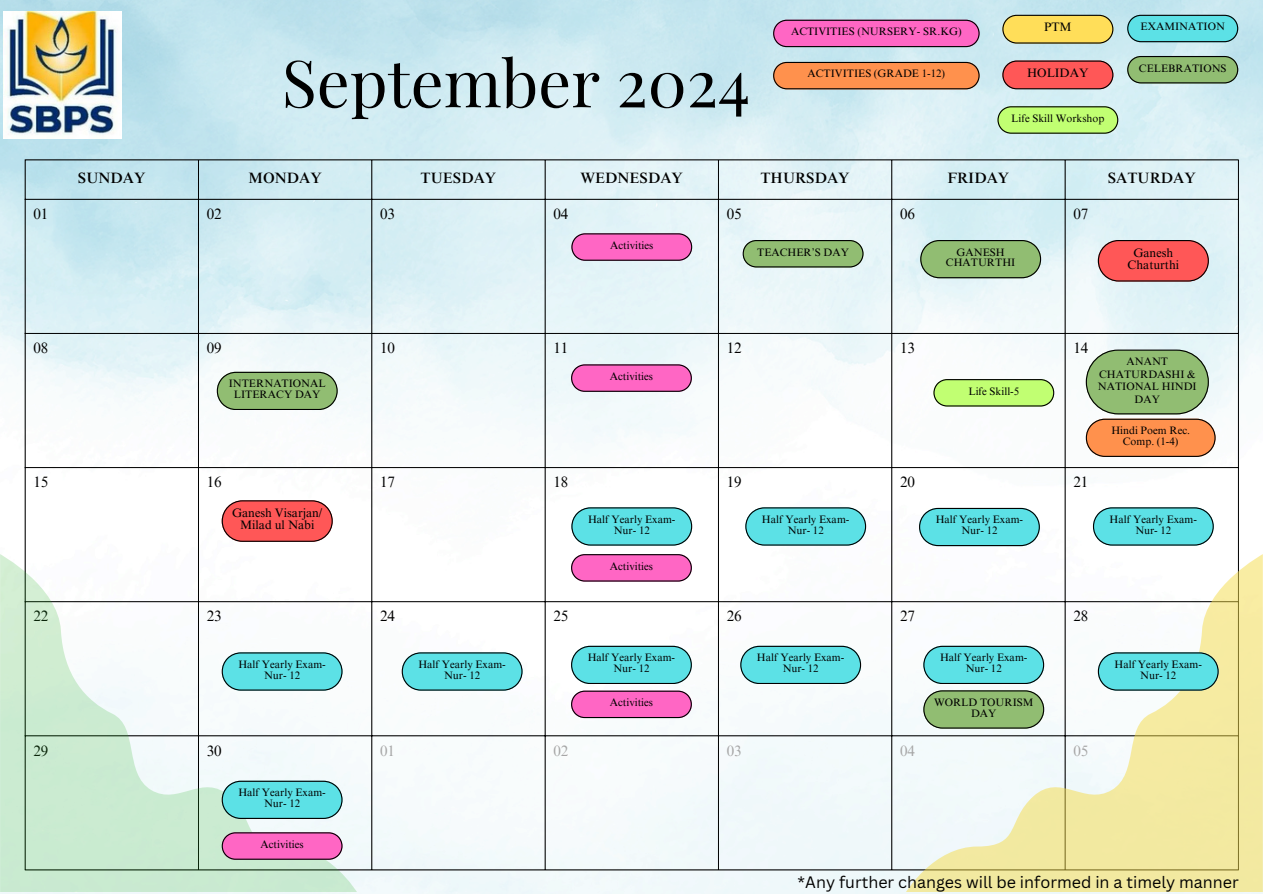
<style>
.page{position:relative;width:1263px;height:894px;background:#fff}
.page>*{position:absolute;margin:0;border:0;box-sizing:border-box;transform-origin:0 0}
.t1{font:65.1px "Playfair Display";color:#000}
.t2{font:16.05px "Canva Sans";color:#000}
.t3{font:15px "Times NRMT Pro";color:#000}
.t4{font:500 15px "Times NRMT Pro";color:#000}
.t5{font:15px "Times NRMT Pro";color:#a6a6a6}
.t6{font:12.3px/12.3px "Times NRMT Pro";color:#000;text-align:center}
.t7{font:10.8px/10.8px "Times NRMT Pro";color:#000;text-align:center}
</style>
<div class="page">
<img style="left:0;top:0;width:1263px;height:893px">
<hr style="left:25px;top:160px;width:1px;height:709px;background:#000">
<hr style="left:198px;top:160px;width:1px;height:709px;background:#000">
<hr style="left:371px;top:160px;width:1px;height:709px;background:#000">
<hr style="left:545px;top:160px;width:1px;height:709px;background:#000">
<hr style="left:718px;top:160px;width:1px;height:709px;background:#000">
<hr style="left:891px;top:160px;width:1px;height:709px;background:#000">
<hr style="left:1065px;top:160px;width:1px;height:709px;background:#000">
<hr style="left:1238px;top:160px;width:1px;height:709px;background:#000">
<hr style="left:25px;top:159px;width:1214px;height:1px;background:#000">
<hr style="left:25px;top:199px;width:1214px;height:1px;background:#000">
<hr style="left:25px;top:333px;width:1214px;height:1px;background:#000">
<hr style="left:25px;top:467px;width:1214px;height:1px;background:#000">
<hr style="left:25px;top:601px;width:1214px;height:1px;background:#000">
<hr style="left:25px;top:735px;width:1214px;height:1px;background:#000">
<hr style="left:25px;top:869px;width:1214px;height:1px;background:#000">
<svg style="left:1098px;top:240px;width:111px;height:41px"></svg>
<svg style="left:222px;top:500px;width:111px;height:41px"></svg>
<svg style="left:743px;top:240px;width:120px;height:27px"></svg>
<svg style="left:920px;top:240px;width:121px;height:38px"></svg>
<svg style="left:217px;top:371px;width:121px;height:39px"></svg>
<svg style="left:1px;top:554px;width:356px;height:337px"></svg>
<svg style="left:906px;top:554px;width:356px;height:337px"></svg>
<svg style="left:571px;top:690px;width:121px;height:28px"></svg>
<svg style="left:571px;top:233px;width:121px;height:28px"></svg>
<svg style="left:571px;top:364px;width:121px;height:28px"></svg>
<svg style="left:571px;top:554px;width:121px;height:27px"></svg>
<svg style="left:222px;top:832px;width:121px;height:27px"></svg>
<svg style="left:1002px;top:60px;width:111px;height:29px"></svg>
<svg style="left:1127px;top:56px;width:111px;height:27px"></svg>
<svg style="left:1002px;top:15px;width:111px;height:29px"></svg>
<svg style="left:1127px;top:15px;width:111px;height:27px"></svg>
<svg style="left:773px;top:62px;width:207px;height:27px"></svg>
<svg style="left:773px;top:20px;width:207px;height:27px"></svg>
<svg style="left:933px;top:379px;width:121px;height:27px"></svg>
<svg style="left:571px;top:507px;width:121px;height:38px"></svg>
<svg style="left:745px;top:507px;width:121px;height:38px"></svg>
<svg style="left:919px;top:507px;width:121px;height:39px"></svg>
<svg style="left:1093px;top:507px;width:121px;height:38px"></svg>
<svg style="left:222px;top:652px;width:121px;height:38px"></svg>
<svg style="left:402px;top:652px;width:121px;height:38px"></svg>
<svg style="left:571px;top:645px;width:121px;height:38px"></svg>
<svg style="left:740px;top:645px;width:121px;height:38px"></svg>
<svg style="left:923px;top:645px;width:121px;height:38px"></svg>
<svg style="left:1098px;top:652px;width:121px;height:38px"></svg>
<svg style="left:222px;top:780px;width:121px;height:38px"></svg>
<svg style="left:997px;top:106px;width:121px;height:28px"></svg>
<svg style="left:1086px;top:349px;width:129px;height:108px"></svg>
<img style="left:4px;top:12px;width:118px;height:127px">
<h4 class="t1" style="left:282px;top:37px;width:470px">September 2024</h4>
<p class="t7" style="left:791px;top:27px;width:172px">ACTIVITIES (NURSERY- SR.KG)</p>
<h5 class="t7" style="left:807px;top:70px;width:139px">ACTIVITIES (GRADE 1-12)</h5>
<p class="t6" style="left:1044px;top:22px;width:29px">PTM</p>
<p class="t7" style="left:1140px;top:23px;width:86px">EXAMINATION</p>
<h5 class="t6" style="left:1027px;top:68px;width:63px">HOLIDAY</h5>
<p class="t7" style="left:1011px;top:114px;width:95px">Life Skill Workshop</p>
<h4 class="t7" style="left:1139px;top:64px;width:89px">CELEBRATIONS</h4>
<p class="t4" style="left:78px;top:172px;width:69px">SUNDAY</p>
<h5 class="t4" style="left:248px;top:172px;width:75px">MONDAY</h5>
<h1 class="t4" style="left:421px;top:172px;width:77px">TUESDAY</h1>
<h5 class="t4" style="left:580px;top:172px;width:104px">WEDNESDAY</h5>
<h2 class="t4" style="left:760px;top:172px;width:91px">THURSDAY</h2>
<h2 class="t4" style="left:947px;top:172px;width:63px">FRIDAY</h2>
<p class="t4" style="left:1108px;top:172px;width:90px">SATURDAY</p>
<h5 class="t3" style="left:33px;top:208px;width:16px">01</h5>
<h5 class="t3" style="left:207px;top:208px;width:16px">02</h5>
<p class="t3" style="left:380px;top:208px;width:16px">03</p>
<p class="t3" style="left:553px;top:208px;width:16px">04</p>
<p class="t3" style="left:727px;top:208px;width:16px">05</p>
<p class="t3" style="left:900px;top:208px;width:16px">06</p>
<p class="t3" style="left:1073px;top:208px;width:16px">07</p>
<p class="t7" style="left:610px;top:241px;width:45px">Activities</p>
<p class="t7" style="left:757px;top:248px;width:93px">TEACHER’S DAY</p>
<p class="t7" style="left:946px;top:248px;width:71px">GANESH<br>CHATURTHI</p>
<p class="t6" style="left:1127px;top:248px;width:53px">Ganesh<br>Chaturthi</p>
<p class="t3" style="left:33px;top:342px;width:16px">08</p>
<p class="t3" style="left:207px;top:342px;width:16px">09</p>
<p class="t3" style="left:380px;top:342px;width:16px">10</p>
<p class="t3" style="left:553px;top:342px;width:16px">11</p>
<p class="t3" style="left:727px;top:342px;width:16px">12</p>
<p class="t3" style="left:900px;top:342px;width:16px">13</p>
<p class="t3" style="left:1073px;top:342px;width:16px">14</p>
<p class="t7" style="left:229px;top:379px;width:98px">INTERNATIONAL<br>LITERACY DAY</p>
<p class="t7" style="left:610px;top:372px;width:45px">Activities</p>
<p class="t7" style="left:968px;top:387px;width:52px">Life Skill-5</p>
<p class="t7" style="left:1098px;top:356px;width:100px;line-height:12.6px">ANANT<br>CHATURDASHI &amp;<br>NATIONAL HINDI<br>DAY</p>
<p class="t7" style="left:1111px;top:426px;width:80px">Hindi Poem Rec.<br>Comp. (1-4)</p>
<p class="t3" style="left:33px;top:476px;width:16px">15</p>
<p class="t3" style="left:207px;top:476px;width:16px">16</p>
<p class="t3" style="left:380px;top:476px;width:16px">17</p>
<p class="t3" style="left:553px;top:476px;width:16px">18</p>
<p class="t3" style="left:727px;top:476px;width:16px">19</p>
<p class="t3" style="left:900px;top:476px;width:16px">20</p>
<p class="t3" style="left:1073px;top:476px;width:16px">21</p>
<p class="t6" style="left:232px;top:508px;width:92px">Ganesh Visarjan/<br>Milad ul Nabi</p>
<p class="t7" style="left:588px;top:515px;width:89px">Half Yearly Exam-<br>Nur- 12</p>
<p class="t7" style="left:762px;top:515px;width:89px">Half Yearly Exam-<br>Nur- 12</p>
<p class="t7" style="left:936px;top:515px;width:89px">Half Yearly Exam-<br>Nur- 12</p>
<p class="t7" style="left:1110px;top:515px;width:89px">Half Yearly Exam-<br>Nur- 12</p>
<h5 class="t7" style="left:610px;top:561px;width:45px">Activities</h5>
<p class="t3" style="left:33px;top:610px;width:16px">22</p>
<p class="t3" style="left:207px;top:610px;width:16px">23</p>
<p class="t3" style="left:380px;top:610px;width:16px">24</p>
<p class="t3" style="left:553px;top:610px;width:16px">25</p>
<p class="t3" style="left:727px;top:610px;width:16px">26</p>
<p class="t3" style="left:900px;top:610px;width:16px">27</p>
<p class="t3" style="left:1073px;top:610px;width:16px">28</p>
<p class="t7" style="left:238px;top:660px;width:89px">Half Yearly Exam-<br>Nur- 12</p>
<p class="t7" style="left:418px;top:660px;width:89px">Half Yearly Exam-<br>Nur- 12</p>
<p class="t7" style="left:588px;top:653px;width:89px">Half Yearly Exam-<br>Nur- 12</p>
<p class="t7" style="left:757px;top:653px;width:89px">Half Yearly Exam-<br>Nur- 12</p>
<h5 class="t7" style="left:940px;top:653px;width:89px">Half Yearly Exam-<br>Nur- 12</h5>
<p class="t7" style="left:1114px;top:660px;width:89px">Half Yearly Exam-<br>Nur- 12</p>
<p class="t7" style="left:610px;top:698px;width:45px">Activities</p>
<p class="t7" style="left:934px;top:698px;width:101px">WORLD TOURISM<br>DAY</p>
<p class="t3" style="left:33px;top:744px;width:16px">29</p>
<p class="t3" style="left:207px;top:744px;width:16px">30</p>
<p class="t5" style="left:380px;top:744px;width:16px">01</p>
<p class="t5" style="left:553px;top:744px;width:16px">02</p>
<p class="t5" style="left:727px;top:744px;width:16px">03</p>
<p class="t5" style="left:900px;top:744px;width:16px">04</p>
<p class="t5" style="left:1073px;top:744px;width:16px">05</p>
<p class="t7" style="left:238px;top:788px;width:89px">Half Yearly Exam-<br>Nur- 12</p>
<h5 class="t7" style="left:260px;top:839px;width:45px">Activities</h5>
<p class="t2" style="left:798px;top:870px;width:443px">*Any further changes will be informed in a timely manner</p>
</div>
